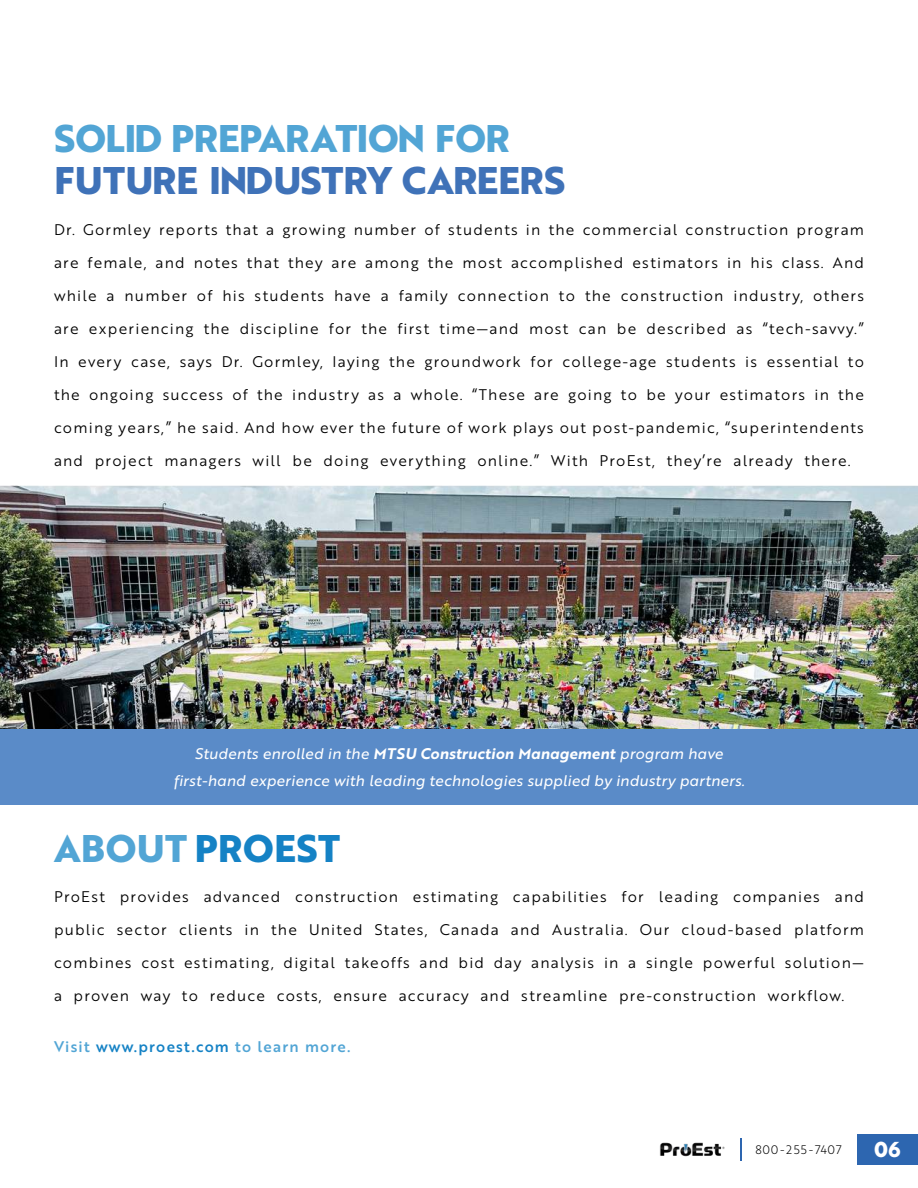
<style>
.page{position:relative;width:918px;height:1188px;background:#fff}
.page>*{position:absolute;margin:0;border:0;box-sizing:border-box;transform-origin:0 0}
.t1{font:700 37.5px "Brother 1816 Extra";letter-spacing:-.01em;color:#3f72b8}
.t2{font:700 37.5px "Brother 1816 Extra";letter-spacing:-.02em;color:#52a5d5}
.t3{font:700 37.5px "Brother 1816 Extra";letter-spacing:.01em;color:#1582c5}
.t4{font:700 21px "Brother 1816 Extra";color:#fff}
.t5{font:15px "Brother 1816 Book";letter-spacing:.08em;color:#000}
.t6{font:15px/27px "Brother 1816 Regular Italic";letter-spacing:.01em;color:#fff;text-align:center}
.t7{font:15px "Brother 1816 Medium";letter-spacing:.08em;color:#52a5d5}
.t8{font:12px "Brother 1816 Light";letter-spacing:.06em;color:#000}
.s1{font-family:"Brother 1816 Bold Italic"}
.s2{color:#52a5d5}
.s3{color:#1582c5}
</style>
<div class="page">
<img style="left:0;top:485px;width:918px;height:245px">
<div style="left:857px;top:1134px;width:61px;height:31px;background:#2d66b0"></div>
<hr style="left:740px;top:1138px;width:2px;height:23px;background:#2d66b0">
<img style="left:659px;top:1142px;width:66px;height:15px">
<div style="left:0;top:730px;width:918px;height:75px;background:#5a8bc8"></div>
<h1 class="t2" style="left:54px;top:117px;width:457px">SOLID PREPARATION FOR</h1>
<h1 class="t1" style="left:54px;top:159px;width:513px">FUTURE INDUSTRY CAREERS</h1>
<p class="t5" style="left:54px;top:224px;width:812px">Dr. Gormley reports that a growing number of students in the commercial construction program</p>
<p class="t5" style="left:54px;top:257px;width:812px">are female, and notes that they are among the most accomplished estimators in his class. And</p>
<p class="t5" style="left:54px;top:290px;width:812px">while a number of his students have a family connection to the construction industry, others</p>
<p class="t5" style="left:54px;top:323px;width:811px">are experiencing the discipline for the first time—and most can be described as “tech-savvy.”</p>
<p class="t5" style="left:54px;top:356px;width:812px">In every case, says Dr. Gormley, laying the groundwork for college-age students is essential to</p>
<p class="t5" style="left:54px;top:389px;width:811px">the ongoing success of the industry as a whole. “These are going to be your estimators in the</p>
<p class="t5" style="left:54px;top:422px;width:811px">coming years,” he said. And how ever the future of work plays out post-pandemic, “superintendents</p>
<p class="t5" style="left:54px;top:455px;width:798px">and project managers will be doing everything online.” With ProEst, they’re already there.</p>
<p class="t6" style="left:173px;top:742px;width:573px">Students enrolled in the <span class="s1">MTSU Construction Management</span> program have first-hand experience with leading technologies supplied by industry partners.</p>
<h1 class="t3" style="left:54px;top:827px;width:288px"><span class="s2">ABOUT</span> PROEST</h1>
<p class="t5" style="left:54px;top:890px;width:812px">ProEst provides advanced construction estimating capabilities for leading companies and</p>
<p class="t5" style="left:54px;top:923px;width:812px">public sector clients in the United States, Canada and Australia. Our cloud-based platform</p>
<p class="t5" style="left:54px;top:956px;width:812px">combines cost estimating, digital takeoffs and bid day analysis in a single powerful solution—</p>
<p class="t5" style="left:54px;top:989px;width:792px">a proven way to reduce costs, ensure accuracy and streamline pre-construction workflow.</p>
<p class="t7" style="left:54px;top:1041px;width:298px">Visit <span class="s3">www.proest.com</span> to learn more.</p>
<p class="t8" style="left:755px;top:1142px;width:88px">800-255-7407</p>
<h2 class="t4" style="left:874px;top:1137px;width:28px">06</h2>
</div>
